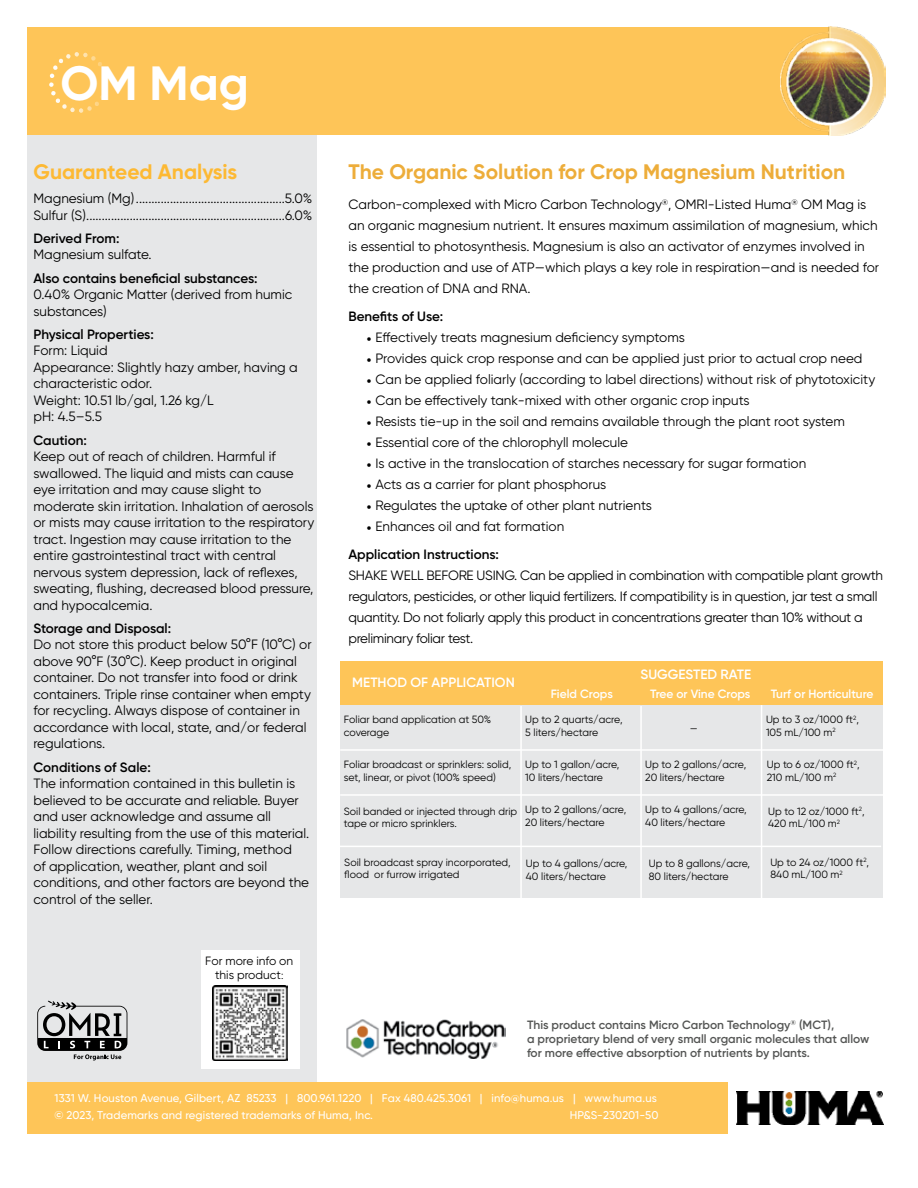
<style>
.page{position:relative;width:918px;height:1188px;background:#fff}
.page>*{position:absolute;margin:0;border:0;box-sizing:border-box;transform-origin:0 0}
.t1{font:700 48px "Gilroy";color:#fff}
.t2{font:700 21px "Gilroy";color:#edad3a}
.t3{font:700 21px "Gilroy";color:#fdb933}
.t4{font:13.5px/16.5px "Gilroy";color:#000}
.t5{font:13.5px/21px "Gilroy";letter-spacing:-.02em;color:#000}
.t6{font:600 13.5px "Gilroy";color:#000}
.t7{font:600 13.5px "Gilroy";color:#fff}
.t8{font:600 12px/14.4px "Gilroy";color:#545554}
.t9{font:600 12px "Gilroy";color:#fff}
.t10{font:12px/13.5px "Gilroy";color:#000;text-align:center}
.t11{font:500 11.25px/16.5px "Gilroy";letter-spacing:.01em;color:#fff}
.t12{font:10.5px/12.6px "Gilroy";color:#000}
.s1{font-family:"Minion Pro"}
.s2{font-weight:600}
.s3{font-size:10.5px}
</style>
<div class="page">
<div style="left:27px;top:134px;width:290px;height:948px;background:#e6e7e8"></div>
<div style="left:27px;top:1082px;width:701px;height:52px;background:#fec558"></div>
<img style="left:737px;top:1091px;width:147px;height:34px">
<div style="left:27px;top:27px;width:803px;height:108px;background:#fec558"></div>
<img style="left:781px;top:27px;width:105px;height:108px">
<svg style="left:49px;top:52px;width:58px;height:61px"></svg>
<svg style="left:37px;top:1001px;width:90px;height:59px"></svg>
<div style="left:201px;top:950px;width:98px;height:119px;background:#fff"></div>
<img style="left:346px;top:1019px;width:159px;height:39px">
<div style="left:340px;top:661px;width:543px;height:237px;background:#e6e7e8"></div>
<div style="left:340px;top:661px;width:543px;height:44px;background:#fec558"></div>
<hr style="left:340px;top:749px;width:543px;height:2px;background:#fff">
<hr style="left:340px;top:794px;width:543px;height:2px;background:#fff">
<hr style="left:761px;top:705px;width:1px;height:230px;background:#fff">
<hr style="left:640px;top:706px;width:2px;height:229px;background:#fff">
<hr style="left:520px;top:706px;width:2px;height:229px;background:#fff">
<hr style="left:338px;top:846px;width:543px;height:1px;background:#fff">
<img style="left:213px;top:985px;width:75px;height:75px">
<h1 class="t1" style="left:60px;top:53px;width:190px">OM Mag</h1>
<h2 class="t3" style="left:33px;top:158px;width:205px">Guaranteed Analysis</h2>
<h2 class="t2" style="left:348px;top:158px;width:498px">The Organic Solution for Crop Magnesium Nutrition</h2>
<p class="t4" style="left:348px;top:194px;width:532px;line-height:21px">Carbon-complexed with Micro Carbon Technology<sup>®</sup>, OMRI-Listed Huma<sup>®</sup> OM Mag is an organic magnesium nutrient. It ensures maximum assimilation of magnesium, which is essential to photosynthesis. Magnesium is also an activator of enzymes involved in the production and use of ATP—which plays a key role in respiration—and is needed for the creation of DNA and RNA.</p>
<p class="t6" style="left:348px;top:308px;width:96px">Benefits of Use:</p>
<p class="t4" style="left:366px;top:329px;width:320px"><span class="s1">•</span> Effectively treats magnesium deficiency symptoms</p>
<p class="t4" style="left:366px;top:350px;width:498px"><span class="s1">•</span> Provides quick crop response and can be applied just prior to actual crop need</p>
<p class="t4" style="left:366px;top:371px;width:510px"><span class="s1">•</span> Can be applied foliarly (according to label directions) without risk of phytotoxicity</p>
<p class="t4" style="left:366px;top:392px;width:385px"><span class="s1">•</span> Can be effectively tank-mixed with other organic crop inputs</p>
<p class="t4" style="left:366px;top:413px;width:480px"><span class="s1">•</span> Resists tie-up in the soil and remains available through the plant root system</p>
<p class="t4" style="left:366px;top:434px;width:263px"><span class="s1">•</span> Essential core of the chlorophyll molecule</p>
<p class="t4" style="left:366px;top:455px;width:441px"><span class="s1">•</span> Is active in the translocation of starches necessary for sugar formation</p>
<p class="t4" style="left:366px;top:476px;width:241px"><span class="s1">•</span> Acts as a carrier for plant phosphorus</p>
<p class="t4" style="left:366px;top:497px;width:287px"><span class="s1">•</span> Regulates the uptake of other plant nutrients</p>
<p class="t4" style="left:348px;top:512px;width:217px;line-height:27.8px;text-indent:18px"><span class="s1">•</span> Enhances oil and fat formation<br><span class="s2">Application Instructions:</span></p>
<p class="t5" style="left:348px;top:564px;width:536px">SHAKE WELL BEFORE USING. Can be applied in combination with compatible plant growth regulators, pesticides, or other liquid fertilizers. If compatibility is in question, jar test a small quantity. Do not foliarly apply this product in concentrations greater than 10% without a preliminary foliar test.</p>
<p class="t4" style="left:33px;top:190px;width:281px">Magnesium (Mg)................................................5.0%<br>Sulfur (S)................................................................6.0%</p>
<p class="t6" style="left:33px;top:230px;width:88px">Derived From:</p>
<p class="t4" style="left:33px;top:246px;width:120px">Magnesium sulfate.</p>
<p class="t6" style="left:33px;top:270px;width:226px">Also contains beneficial substances:</p>
<p class="t4" style="left:33px;top:286px;width:260px">0.40% Organic Matter (derived from humic substances)</p>
<p class="t6" style="left:33px;top:326px;width:122px">Physical Properties:</p>
<p class="t4" style="left:33px;top:342px;width:266px">Form: Liquid<br>Appearance: Slightly hazy amber, having a characteristic odor.<br>Weight: 10.51 lb/gal, 1.26 kg/L<br>pH: 4.5–5.5</p>
<p class="t6" style="left:33px;top:432px;width:55px">Caution:</p>
<p class="t4" style="left:33px;top:448px;width:282px">Keep out of reach of children. Harmful if swallowed. The liquid and mists can cause eye irritation and may cause slight to moderate skin irritation. Inhalation of aerosols or mists may cause irritation to the respiratory tract. Ingestion may cause irritation to the entire gastrointestinal tract with central nervous system depression, lack of reflexes, sweating, flushing, decreased blood pressure, and hypocalcemia.</p>
<p class="t6" style="left:33px;top:620px;width:139px">Storage and Disposal:</p>
<p class="t4" style="left:33px;top:636px;width:280px">Do not store this product below 50°F (10°C) or above 90°F (30°C). Keep product in original container. Do not transfer into food or drink containers. Triple rinse container when empty for recycling. Always dispose of container in accordance with local, state, and/or federal regulations.</p>
<p class="t6" style="left:33px;top:758px;width:119px">Conditions of Sale:</p>
<p class="t4" style="left:33px;top:775px;width:277px">The information contained in this bulletin is believed to be accurate and reliable. Buyer and user acknowledge and assume all liability resulting from the use of this material.<br>Follow directions carefully. Timing, method<br>of application, weather, plant and soil conditions, and other factors are beyond the control of the seller.</p>
<p class="t7" style="left:641px;top:665px;width:112px">SUGGESTED RATE</p>
<p class="t9" style="left:650px;top:686px;width:102px">Tree or Vine Crops</p>
<p class="t7" style="left:352px;top:674px;width:164px">METHOD OF APPLICATION</p>
<p class="t9" style="left:551px;top:686px;width:64px">Field Crops</p>
<p class="t9" style="left:771px;top:686px;width:104px">Turf or Horticulture</p>
<p class="t12" style="left:766px;top:713px;width:94px">Up to 3 oz/1000 ft<sup>2</sup>,<br>105 mL/100 m<sup>2</sup></p>
<p class="t12" style="left:767px;top:758px;width:94px">Up to 6 oz/1000 ft<sup>2</sup>,<br>210 mL/100 m<sup>2</sup></p>
<p class="t12" style="left:768px;top:805px;width:98px">Up to 12 oz/1000 ft<sup>2</sup>,<br>420 mL/100 m<sup>2</sup></p>
<p class="t12" style="left:344px;top:713px;width:149px">Foliar band application at 50% coverage</p>
<p class="t12" style="left:525px;top:713px;width:99px">Up to 2 quarts/acre,<br>5 liters/hectare</p>
<p class="t12" style="left:690px;top:722px;width:9px">—</p>
<p class="t12" style="left:525px;top:758px;width:96px">Up to 1 gallon/acre,<br>10 liters/hectare</p>
<p class="t12" style="left:645px;top:758px;width:102px">Up to 2 gallons/acre,<br>20 liters/hectare</p>
<p class="t12" style="left:525px;top:803px;width:102px">Up to 2 gallons/acre,<br>20 liters/hectare</p>
<p class="t12" style="left:645px;top:803px;width:103px">Up to 4 gallons/acre,<br>40 liters/hectare</p>
<p class="t12" style="left:344px;top:758px;width:169px">Foliar broadcast or sprinklers: solid, set, linear, or pivot (100% speed)</p>
<p class="t12" style="left:344px;top:805px;width:175px">Soil banded or injected through drip tape or micro sprinklers.</p>
<p class="t12" style="left:344px;top:856px;width:168px">Soil broadcast spray incorporated, flood or furrow irrigated</p>
<p class="t12" style="left:526px;top:857px;width:103px">Up to 4 gallons/acre,<br>40 liters/hectare</p>
<p class="t12" style="left:649px;top:857px;width:103px">Up to 8 gallons/acre,<br>80 liters/hectare</p>
<p class="t12" style="left:770px;top:856px;width:100px">Up to 24 oz/1000 ft<sup>2</sup>,<br>840 mL/100 m<sup>2</sup></p>
<p class="t10" style="left:205px;top:954px;width:89px">For more info on this product<span class="s3">:</span></p>
<p class="t8" style="left:527px;top:1017px;width:344px">This product contains Micro Carbon Technology<sup>®</sup> (MCT),<br>a proprietary blend of very small organic molecules that allow for more effective absorption of nutrients by plants.</p>
<p class="t11" style="left:55px;top:1090px;width:604px">1331 W. Houston Avenue, Gilbert, AZ 85233 | 800.961.1220 | Fax 480.425.3061 | info@huma.us | www.huma.us © 2023, Trademarks and registered trademarks of Huma, Inc.</p>
<p class="t11" style="left:570px;top:1107px;width:90px">HP&amp;S-230201-50</p>
</div>
